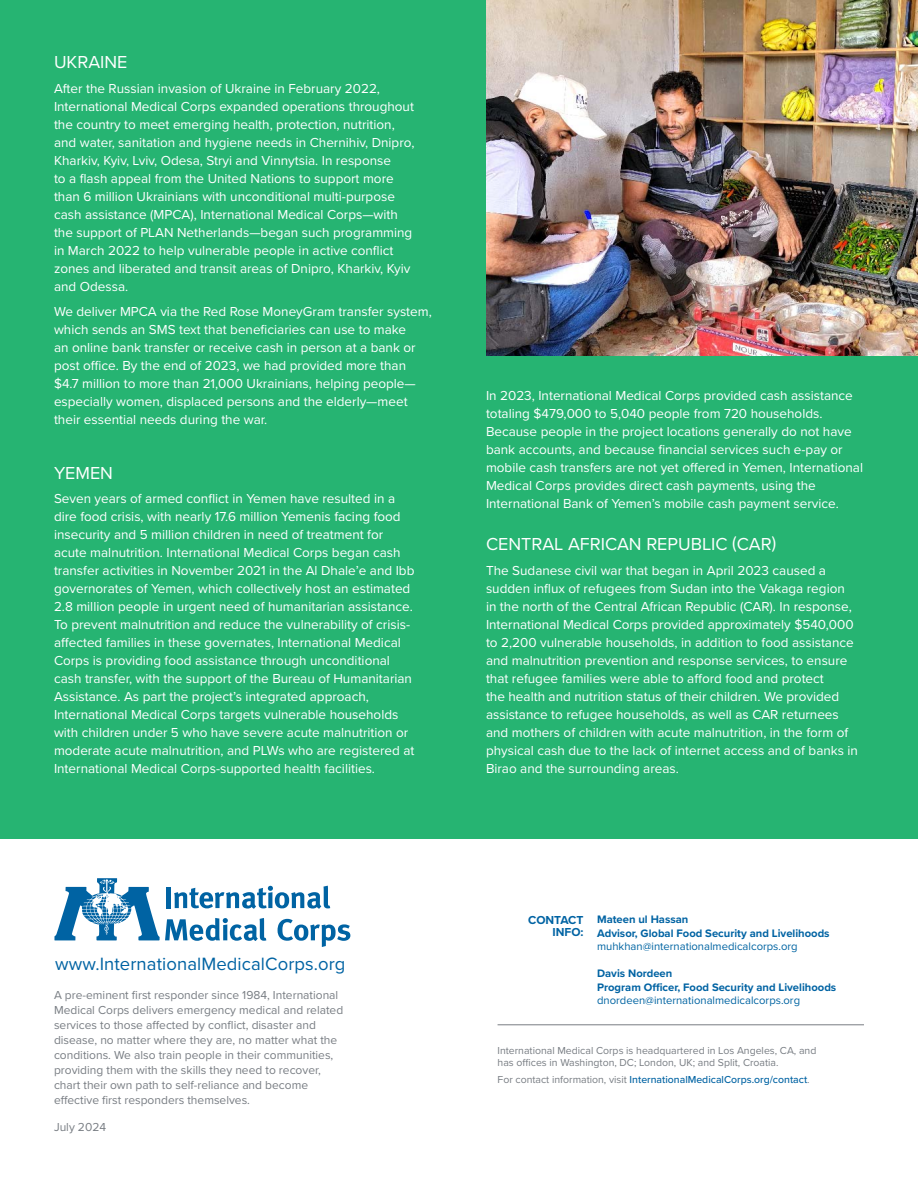
<style>
.page{position:relative;width:918px;height:1188px;background:#fff}
.page>*{position:absolute;margin:0;border:0;box-sizing:border-box;transform-origin:0 0}
.t1{font:18.45px "Proxima Nova";letter-spacing:.005em;color:#0063a3}
.t2{font:18px "Proxima Nova";color:#fff}
.t3{font:13.5px/18px "Proxima Nova";color:#fff}
.t4{font:12px/15px "Proxima Nova";color:#787d83}
.t5{font:700 12px/12px "Proxima Nova";color:#0063a3;text-align:right}
.t6{font:700 11.25px/13.5px "Proxima Nova";color:#0063a3}
.t7{font:11.25px "Proxima Nova";color:#0064a2}
.t8{font:10.5px/12.6px "Proxima Nova";color:#787d83}
.t9{font:500 10.5px "Proxima Nova";color:#0063a3}
.s1{font-weight:400;color:#787d83}
</style>
<div class="page">
<hr style="left:498px;top:1024px;width:366px;height:1px;background:#787d83">
<div style="left:0;top:0;width:918px;height:838px;background:#26b472"></div>
<svg style="left:54px;top:878px;width:296px;height:69px"></svg>
<img style="left:486px;top:0;width:432px;height:355px">
<h2 class="t2" style="left:54px;top:49px;width:75px">UKRAINE</h2>
<p class="t3" style="left:54px;top:79px;width:362px">After the Russian invasion of Ukraine in February 2022, International Medical Corps expanded operations throughout the country to meet emerging health, protection, nutrition, and water, sanitation and hygiene needs in Chernihiv, Dnipro, Kharkiv, Kyiv, Lviv, Odesa, Stryi and Vinnytsia. In response<br>to a flash appeal from the United Nations to support more than 6 million Ukrainians with unconditional multi-purpose cash assistance (MPCA), International Medical Corps—with the support of PLAN Netherlands—began such programming in March 2022 to help vulnerable people in active conflict zones and liberated and transit areas of Dnipro, Kharkiv, Kyiv and Odessa.</p>
<p class="t3" style="left:54px;top:302px;width:379px">We deliver MPCA via the Red Rose MoneyGram transfer system, which sends an SMS text that beneficiaries can use to make<br>an online bank transfer or receive cash in person at a bank or post office. By the end of 2023, we had provided more than $4.7 million to more than 21,000 Ukrainians, helping people— especially women, displaced persons and the elderly—meet their essential needs during the war.</p>
<h2 class="t2" style="left:54px;top:459px;width:61px">YEMEN</h2>
<p class="t3" style="left:54px;top:489px;width:362px">Seven years of armed conflict in Yemen have resulted in a dire food crisis, with nearly 17.6 million Yemenis facing food insecurity and 5 million children in need of treatment for acute malnutrition. International Medical Corps began cash transfer activities in November 2021 in the Al Dhale’e and Ibb governorates of Yemen, which collectively host an estimated 2.8 million people in urgent need of humanitarian assistance.<br>To prevent malnutrition and reduce the vulnerability of crisis&shy;affected families in these governates, International Medical Corps is providing food assistance through unconditional cash transfer, with the support of the Bureau of Humanitarian Assistance. As part the project’s integrated approach, International Medical Corps targets vulnerable households with children under 5 who have severe acute malnutrition or moderate acute malnutrition, and PLWs who are registered at International Medical Corps-supported health facilities.</p>
<p class="t3" style="left:486px;top:386px;width:379px">In 2023, International Medical Corps provided cash assistance totaling $479,000 to 5,040 people from 720 households.<br>Because people in the project locations generally do not have bank accounts, and because financial services such e-pay or mobile cash transfers are not yet offered in Yemen, International Medical Corps provides direct cash payments, using the International Bank of Yemen’s mobile cash payment service.</p>
<h2 class="t2" style="left:486px;top:531px;width:292px">CENTRAL AFRICAN REPUBLIC (CAR)</h2>
<p class="t3" style="left:486px;top:561px;width:374px">The Sudanese civil war that began in April 2023 caused a sudden influx of refugees from Sudan into the Vakaga region in the north of the Central African Republic (CAR). In response, International Medical Corps provided approximately $540,000 to 2,200 vulnerable households, in addition to food assistance and malnutrition prevention and response services, to ensure that refugee families were able to afford food and protect<br>the health and nutrition status of their children. We provided assistance to refugee households, as well as CAR returnees and mothers of children with acute malnutrition, in the form of physical cash due to the lack of internet access and of banks in Birao and the surrounding areas.</p>
<h1 class="t1" style="left:55px;top:950px;width:292px">www.InternationalMedicalCorps.org</h1>
<p class="t4" style="left:54px;top:987px;width:291px">A pre-eminent first responder since 1984, International Medical Corps delivers emergency medical and related services to those affected by conflict, disaster and disease, no matter where they are, no matter what the conditions. We also train people in their communities, providing them with the skills they need to recover, chart their own path to self-reliance and become effective first responders themselves.</p>
<p class="t4" style="left:54px;top:1119px;width:54px">July 2024</p>
<p class="t5" style="left:528px;top:913px;width:57px">CONTACT<br>INFO:</p>
<p class="t6" style="left:597px;top:912px;width:234px">Mateen ul Hassan<br>Advisor, Global Food Security and Livelihoods</p>
<p class="t7" style="left:597px;top:938px;width:202px">muhkhan@internationalmedicalcorps.org</p>
<p class="t6" style="left:597px;top:966px;width:241px">Davis Nordeen<br>Program Officer, Food Security and Livelihoods</p>
<p class="t7" style="left:597px;top:992px;width:205px">dnordeen@internationalmedicalcorps.org</p>
<p class="t8" style="left:498px;top:1043px;width:320px">International Medical Corps is headquartered in Los Angeles, CA, and has offices in Washington, DC; London, UK; and Split, Croatia.</p>
<p class="t9" style="left:498px;top:1072px;width:314px"><span class="s1">For contact information, visit</span> InternationalMedicalCorps.org/contact<span class="s1">.</span></p>
</div>
